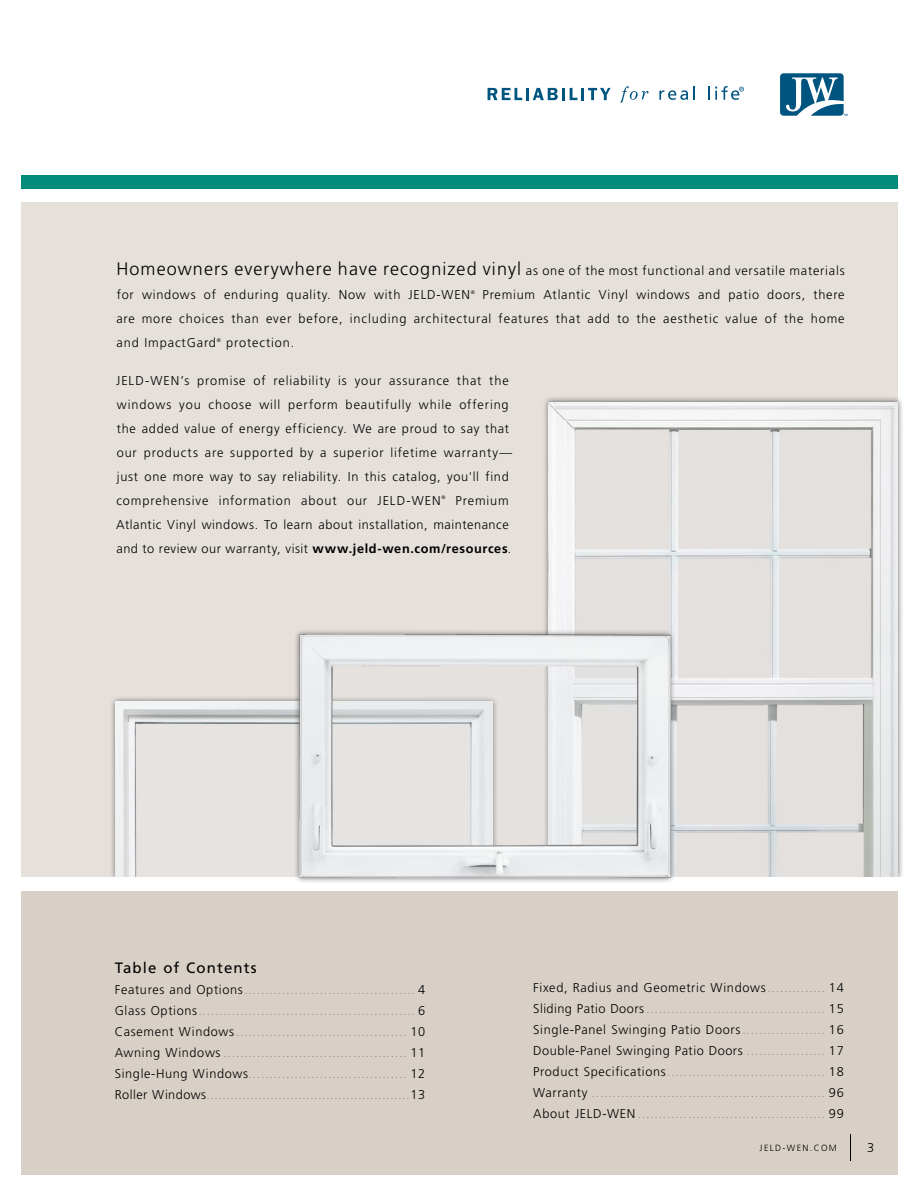
<style>
.page{position:relative;width:918px;height:1188px;background:#fff}
.page>*{position:absolute;margin:0;border:0;box-sizing:border-box;transform-origin:0 0}
.t1{font:15px "Frutiger LT Std";letter-spacing:.075em;color:#000}
.t2{font:300 12.75px/21px "Frutiger LT Std";letter-spacing:.05em;color:#998b7d;text-align:justify}
.t3{font:300 12.75px/24px "Frutiger LT Std";letter-spacing:.065em;color:#000}
.t4{font:300 12.75px/24px "Frutiger LT Std";letter-spacing:.045em;color:#000}
.t5{font:300 9px "Frutiger LT Std";letter-spacing:.15em;color:#000}
.t6{font:300 5.1px "Frutiger LT Std";color:#000}
.s1{font-size:18px}
.s2{font-weight:700}
.s3{color:#000}
</style>
<div class="page">
<div style="left:14px;top:202px;width:884px;height:676px;background:#e6e0db"></div>
<div style="left:0;top:891px;width:898px;height:283px;background:#d8d0c7"></div>
<div style="left:109px;top:695px;width:392px;height:191px;background:#000;opacity:.55"></div>
<img style="left:115px;top:701px;width:178px;height:177px">
<div style="left:542px;top:395px;width:364px;height:491px;background:#000;opacity:.55"></div>
<img style="left:548px;top:402px;width:350px;height:476px">
<div style="left:0;top:878px;width:918px;height:13px;background:#fff"></div>
<div style="left:0;top:176px;width:898px;height:13px;background:#008b7a"></div>
<div style="left:0;top:0;width:20px;height:1188px;background:#fff"></div>
<div style="left:293px;top:629px;width:385px;height:257px;background:#000;opacity:.55"></div>
<svg style="left:299px;top:635px;width:371px;height:242px"></svg>
<svg style="left:850px;top:1134px;width:1px;height:27px"></svg>
<svg style="left:780px;top:73px;width:68px;height:43px"></svg>
<svg style="left:488px;top:88px;width:123px;height:12px"></svg>
<svg style="left:620px;top:86px;width:29px;height:17px"></svg>
<svg style="left:659px;top:86px;width:36px;height:14px"></svg>
<svg style="left:708px;top:86px;width:36px;height:14px"></svg>
<p class="t3" style="left:116px;top:259px;width:730px"><span class="s1">Homeowners everywhere have recognized vinyl</span> as one of the most functional and versatile materials for windows of enduring quality. Now with JELD-WEN</p>
<p class="t3" style="left:117px;top:283px;width:730px;text-align:justify;text-indent:366px">Premium Atlantic Vinyl windows and patio doors, there are more choices than ever before, including architectural features that add to the aesthetic value of the home and ImpactGard</p>
<p class="t6" style="left:471px;top:289px;width:6px">®</p>
<p class="t6" style="left:217px;top:337px;width:6px">®</p>
<p class="t3" style="left:226px;top:331px;width:70px">protection.</p>
<p class="t3" style="left:116px;top:368px;width:397px">JELD-WEN ’s promise of reliability is your assurance that the windows you choose will perform beautifully while offering the added value of energy efficiency. We are proud to say that our products are supported by a superior lifetime warranty— just one more way to say reliability. In this catalog, you'll find comprehensive information about our JELD-WEN</p>
<p class="t4" style="left:116px;top:488px;width:397px;text-indent:339px">Premium<br>Atlantic Vinyl windows. To learn about installation, maintenance and to review our warranty, visit <span class="s2">www.jeld-wen.com/resources</span>.</p>
<p class="t6" style="left:442px;top:494px;width:6px">®</p>
<p class="t1" style="left:115px;top:959px;width:143px">Table of Contents</p>
<p class="t2" style="left:115px;top:979px;width:312px"><span class="s3">Features and Options</span>......................................... <span class="s3">4<br>Glass Options</span>.................................................... <span class="s3">6<br>Casement Windows</span>......................................... <span class="s3">10<br>Awning Windows</span> ............................................ <span class="s3">11<br>Single-Hung Windows</span>...................................... <span class="s3">12<br>Roller Windows</span>...................................................<span class="s3">13</span></p>
<p class="t2" style="left:533px;top:978px;width:312px"><span class="s3">Fixed, Radius and Geometric Windows</span>.............. <span class="s3">14<br>Sliding Patio Doors</span>........................................... <span class="s3">15<br>Single-Panel Swinging Patio Doors</span>.................... <span class="s3">16<br>Double-Panel Swinging Patio Doors</span> ................... <span class="s3">17<br>Product Specifications</span>...................................... <span class="s3">18<br>Warranty</span> ........................................................ <span class="s3">96<br>About JELD-WEN</span> ............................................. <span class="s3">99</span></p>
<p class="t5" style="left:760px;top:1143px;width:79px">JELD-wen.com</p>
<p class="t3" style="left:867px;top:1136px;width:9px">3</p>
</div>
